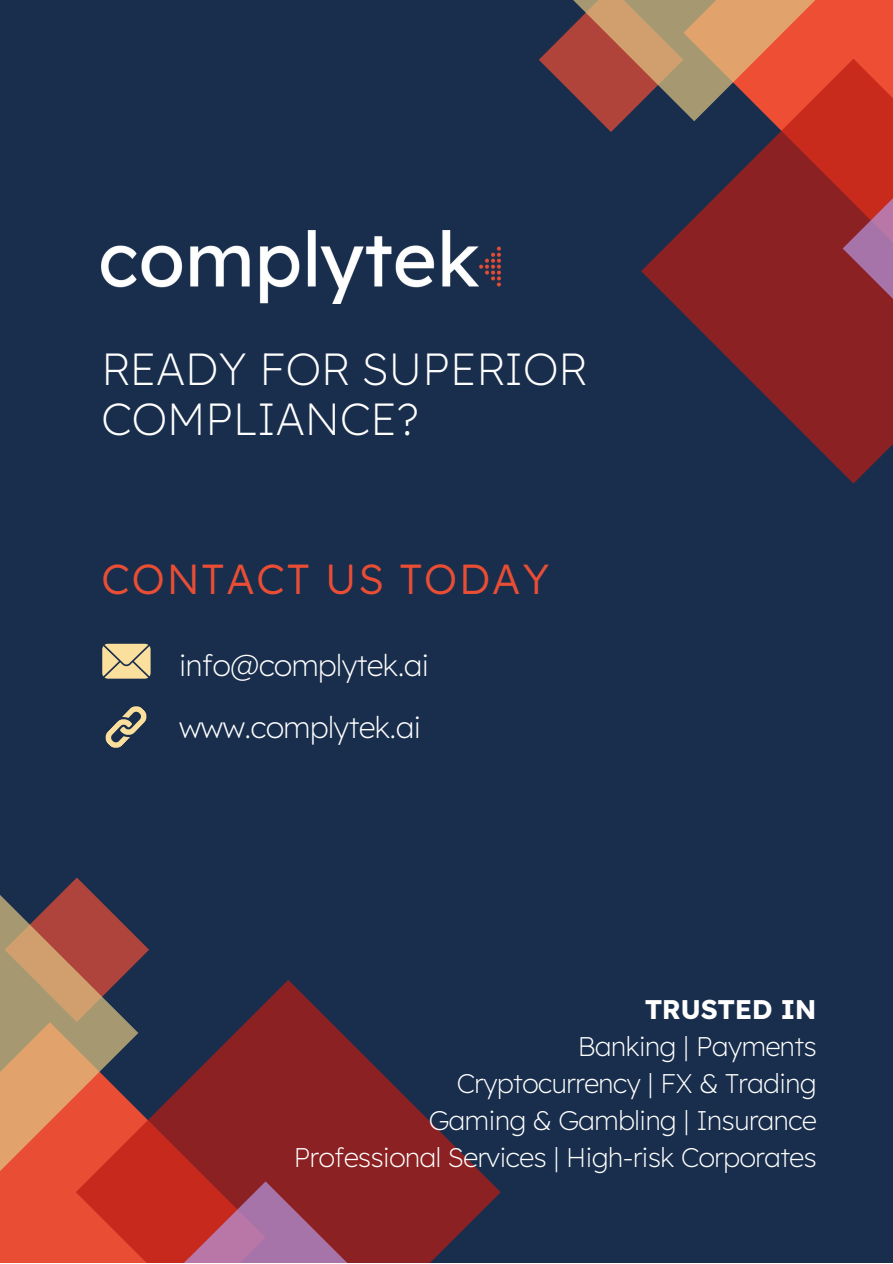
<style>
.page{position:relative;width:893px;height:1264px;background:#fff}
.page>*{position:absolute;margin:0;border:0;box-sizing:border-box;transform-origin:0 0}
.t1{font:200 45px/49.5px "Lexend";color:#fff}
.t2{font:300 42px "Lexend";letter-spacing:.045em;color:#e94e35}
.t3{font:200 30px "Lexend";letter-spacing:-.015em;color:#fff}
.t4{font:200 27px "Lexend";letter-spacing:-.015em;color:#fff}
.t5{font:700 27px "Lexend";letter-spacing:-.015em;color:#fff}
</style>
<div class="page">
<div style="left:0;top:0;width:892px;height:1262px;background:#192e4c"></div>
<div style="left:0;top:1175px;width:76px;height:87px;background:#e94e35"></div>
<svg style="left:0;top:877px;width:149px;height:298px"></svg>
<svg style="left:76px;top:979px;width:424px;height:283px"></svg>
<svg style="left:158px;top:1181px;width:215px;height:81px;background:#a74252"></svg>
<img style="left:102px;top:230px;width:399px;height:73px">
<div style="left:836px;top:0;width:56px;height:59px;background:#ee4e34"></div>
<svg style="left:539px;top:0;width:297px;height:132px"></svg>
<svg style="left:641px;top:59px;width:251px;height:424px"></svg>
<svg style="left:842px;top:141px;width:50px;height:215px;background:#a5363e"></svg>
<svg style="left:102px;top:643px;width:48px;height:35px;background:#dac691"></svg>
<svg style="left:105px;top:706px;width:42px;height:42px"></svg>
<p class="t1" style="left:102px;top:343px;width:486px">READY FOR SUPERIOR<br>COMPLIANCE?</p>
<p class="t2" style="left:102px;top:552px;width:449px">CONTACT US TODAY</p>
<p class="t3" style="left:179px;top:646px;width:251px">info@complytek.ai</p>
<p class="t3" style="left:179px;top:707px;width:243px">www.complytek.ai</p>
<p class="t5" style="left:644px;top:991px;width:173px">TRUSTED IN</p>
<p class="t4" style="left:577px;top:1028px;width:240px">Banking | Payments</p>
<p class="t4" style="left:457px;top:1066px;width:361px">Cryptocurrency | FX &amp; Trading</p>
<p class="t4" style="left:429px;top:1103px;width:389px">Gaming &amp; Gambling | Insurance</p>
<p class="t4" style="left:294px;top:1140px;width:524px">Professional Services | High-risk Corporates</p>
</div>
